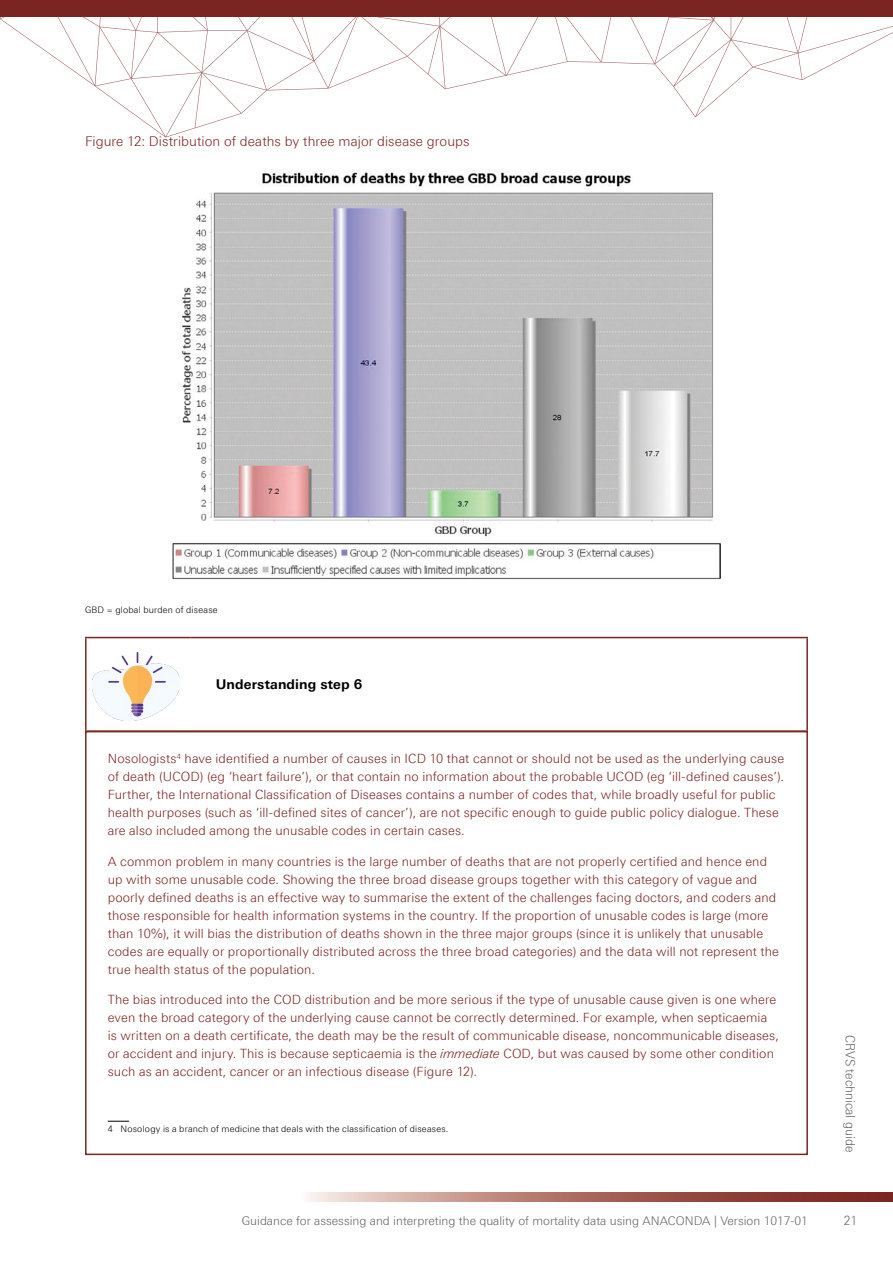
<style>
.page{position:relative;width:893px;height:1263px;background:#fff}
.page>*{position:absolute;margin:0;border:0;box-sizing:border-box;transform-origin:0 0}
.t1{font:300 13.5px "Linotype Univers 330";letter-spacing:.005em;color:#7b2522}
.t2{font:700 13.5px "Linotype Univers 630";letter-spacing:.005em;color:#000}
.t3{font:300 12.75px/18px "Linotype Univers 330";letter-spacing:.01em;color:#7b2522}
.t4{font:300 12.75px "Linotype Univers 330";color:#636466;scale:.95 1}
.t5{font:300 12px "Linotype Univers 330";color:#636466}
.t6{font:300 9px "Linotype Univers 330";letter-spacing:.02em;color:#000}
.s1{font-family:"Linotype Univers 331 Light It";font-weight:400}
</style>
<div class="page">
<svg style="left:0;top:17px;width:893px;height:120px"></svg>
<svg style="left:309px;top:1193px;width:584px;height:8px"></svg>
<div style="left:0;top:0;width:893px;height:17px;background:#7b2522"></div>
<img style="left:172px;top:169px;width:549px;height:411px">
<hr style="left:85px;top:638px;width:2px;height:92px;background:#7b2522">
<hr style="left:85px;top:637px;width:105px;height:1px;background:#7b2522">
<hr style="left:85px;top:730px;width:105px;height:2px;background:#7b2522">
<hr style="left:190px;top:637px;width:618px;height:1px;background:#7b2522">
<hr style="left:806px;top:638px;width:2px;height:92px;background:#7b2522">
<hr style="left:190px;top:730px;width:618px;height:2px;background:#7b2522">
<img style="left:93px;top:653px;width:87px;height:68px">
<svg style="left:108px;top:1121px;width:21px;height:1px"></svg>
<div style="left:85px;top:731px;width:723px;height:424px;border:2px solid #7b2522"></div>
<p class="t1" style="left:85px;top:133px;width:386px">Figure 12: Distribution of deaths by three major disease groups</p>
<p class="t6" style="left:85px;top:604px;width:134px">GBD = global burden of disease</p>
<p class="t2" style="left:216px;top:676px;width:148px">Understanding step 6</p>
<p class="t3" style="left:108px;top:749px;width:678px">Nosologists<sup>4</sup> have identified a number of causes in ICD 10 that cannot or should not be used as the underlying cause of death (UCOD) (eg ‘heart failure’), or that contain no information about the probable UCOD (eg ‘ill-defined causes’).<br>Further, the International Classification of Diseases contains a number of codes that, while broadly useful for public health purposes (such as ‘ill-defined sites of cancer’), are not specific enough to guide public policy dialogue. These are also included among the unusable codes in certain cases.</p>
<p class="t3" style="left:108px;top:852px;width:673px">A common problem in many countries is the large number of deaths that are not properly certified and hence end up with some unusable code. Showing the three broad disease groups together with this category of vague and poorly defined deaths is an effective way to summarise the extent of the challenges facing doctors, and coders and those responsible for health information systems in the country. If the proportion of unusable codes is large (more than 10%), it will bias the distribution of deaths shown in the three major groups (since it is unlikely that unusable codes are equally or proportionally distributed across the three broad categories) and the data will not represent the true health status of the population.</p>
<p class="t3" style="left:108px;top:991px;width:673px">The bias introduced into the COD distribution and be more serious if the type of unusable cause given is one where even the broad category of the underlying cause cannot be correctly determined. For example, when septicaemia is written on a death certificate, the death may be the result of communicable disease, noncommunicable diseases, or accident and injury. This is because septicaemia is the <span class="s1">immediate</span> COD, but was caused by some other condition such as an accident, cancer or an infectious disease (Figure 12).</p>
<p class="t6" style="left:108px;top:1124px;width:342px">4 Nosology is a branch of medicine that deals with the classification of diseases.</p>
<p class="t4" style="left:858px;top:1035px;width:125px;rotate:90deg">CRVS technical guide</p>
<p class="t5" style="left:242px;top:1213px;width:568px">Guidance for assessing and interpreting the quality of mortality data using ANACONDA | Version 1017-01</p>
<p class="t4" style="left:844px;top:1213px;width:16px">21</p>
</div>
